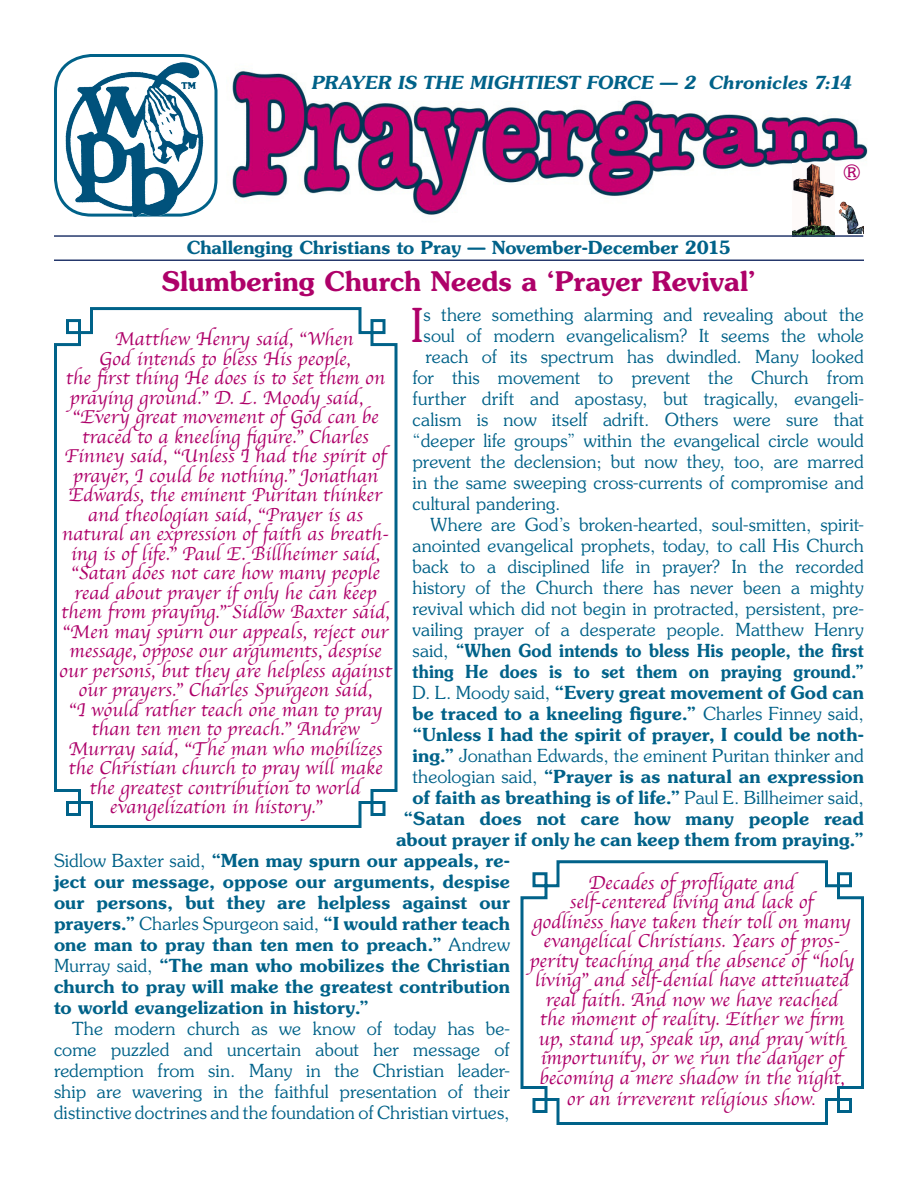
<style>
.page{position:relative;width:918px;height:1188px;background:#fff}
.page>*{position:absolute;margin:0;border:0;box-sizing:border-box;transform-origin:0 0}
.t1{font:300 46.65px "Souvenir";color:#ae0169}
.t2{font:600 27px "Souvenir";color:#ae0169}
.t3{font:600 21px "Souvenir";color:#ae0169}
.t4{font:19.5px/19.6px "Apple Chancery";letter-spacing:.005em;color:#ae0169;text-align:center}
.t5{font:300 18px/21px "Souvenir";letter-spacing:.005em;color:#006289;text-align:justify}
.t6{font:600 18px "Souvenir";letter-spacing:.005em;color:#006289}
.t7{font:600 18px "Souvenir";letter-spacing:.005em;color:#006289;scale:.9 1}
.t8{font:italic 600 18px "Souvenir";letter-spacing:-.01em;color:#006289}
.s1{font-weight:300}
.s2{font-weight:600}
.s3{font-family:"Souvenir";font-weight:300;font-size:18px}
</style>
<div class="page">
<div style="left:54px;top:54px;width:164px;height:163px;border:3px solid #006289;border-radius:36px"></div>
<img style="left:64px;top:61px;width:142px;height:157px">
<img style="left:232px;top:71px;width:636px;height:163px">
<img style="left:792px;top:164px;width:42px;height:71px">
<img style="left:838px;top:202px;width:26px;height:32px">
<hr style="left:54px;top:235px;width:809px;height:2px;background:#25386c">
<hr style="left:54px;top:260px;width:810px;height:1px;background:#25386c">
<svg style="left:54px;top:307px;width:344px;height:521px"></svg>
<svg style="left:520px;top:860px;width:344px;height:265px"></svg>
<p class="t8" style="left:311px;top:71px;width:542px">PRAYER IS THE MIGHTIEST FORCE — 2 Chronicles 7:14</p>
<p class="t6" style="left:187px;top:236px;width:546px">Challenging Christians to Pray — November-December 2015</p>
<p class="t2" style="left:162px;top:264px;width:596px">Slumbering Church Needs a ‘Prayer Revival’</p>
<p class="t3" style="left:843px;top:159px;width:19px">®</p>
<p class="t1" style="left:411px;top:297px;width:14px">I</p>
<p class="t5" style="left:424px;top:304px;width:442px">s there something alarming and revealing about the</p>
<p class="t4" style="left:115px;top:329px;width:240px">Matthew Henry said, “When</p>
<p class="t5" style="left:424px;top:325px;width:442px">soul of modern evangelicalism? It seems the whole</p>
<p class="t5" style="left:426px;top:346px;width:440px">reach of its spectrum has dwindled. Many looked</p>
<p class="t5" style="left:412px;top:367px;width:453px">for this movement to prevent the Church from</p>
<p class="t5" style="left:412px;top:388px;width:453px">further drift and apostasy, but tragically, evangeli-</p>
<p class="t5" style="left:412px;top:409px;width:453px">calism is now itself adrift. Others were sure that</p>
<p class="t5" style="left:412px;top:430px;width:453px">“deeper life groups” within the evangelical circle would</p>
<p class="t5" style="left:412px;top:451px;width:453px">prevent the declension; but now they, too, are marred</p>
<p class="t5" style="left:412px;top:472px;width:453px">in the same sweeping cross-currents of compromise and</p>
<p class="t5" style="left:412px;top:493px;width:150px">cultural pandering.</p>
<p class="t5" style="left:430px;top:514px;width:435px">Where are God’s broken-hearted, soul-smitten, spirit-</p>
<p class="t5" style="left:412px;top:535px;width:453px">anointed evangelical prophets, today, to call His Church</p>
<p class="t5" style="left:412px;top:556px;width:453px">back to a disciplined life in prayer? In the recorded</p>
<p class="t5" style="left:412px;top:577px;width:453px">history of the Church there has never been a mighty</p>
<p class="t5" style="left:412px;top:598px;width:453px">revival which did not begin in protracted, persistent, pre-</p>
<p class="t5" style="left:412px;top:619px;width:453px">vailing prayer of a desperate people. Matthew Henry</p>
<p class="t7" style="left:412px;top:639px;width:503px"><span class="s1">said,</span> “When God intends to bless His people, the first</p>
<p class="t7" style="left:412px;top:660px;width:503px">thing He does is to set them on praying ground.”</p>
<p class="t6" style="left:412px;top:681px;width:453px"><span class="s1">D. L. Moody said,</span> “Every great movement of God can</p>
<p class="t6" style="left:412px;top:702px;width:453px">be traced to a kneeling figure.” <span class="s1">Charles Finney said,</span></p>
<p class="t6" style="left:412px;top:723px;width:453px">“Unless I had the spirit of prayer, I could be noth-</p>
<p class="t5" style="left:412px;top:745px;width:453px"><span class="s2">ing.”</span> Jonathan Edwards, the eminent Puritan thinker and</p>
<p class="t6" style="left:412px;top:765px;width:453px"><span class="s1">theologian said,</span> “Prayer is as natural an expression</p>
<p class="t6" style="left:412px;top:786px;width:453px">of faith as breathing is of life.” <span class="s1">Paul E. Billheimer said,</span></p>
<p class="t6" style="left:404px;top:807px;width:462px">“Satan does not care how many people read</p>
<p class="t6" style="left:396px;top:828px;width:469px">about prayer if only he can keep them from praying.”</p>
<p class="t6" style="left:54px;top:849px;width:457px"><span class="s1">Sidlow Baxter said,</span> “Men may spurn our appeals, re-</p>
<p class="t6" style="left:54px;top:870px;width:457px">ject our message, oppose our arguments, despise</p>
<p class="t6" style="left:54px;top:891px;width:457px">our persons, but they are helpless against our</p>
<p class="t6" style="left:54px;top:912px;width:457px">prayers.” <span class="s1">Charles Spurgeon said,</span> “I would rather teach</p>
<p class="t6" style="left:54px;top:933px;width:457px">one man to pray than ten men to preach.” <span class="s1">Andrew</span></p>
<p class="t6" style="left:54px;top:954px;width:457px"><span class="s1">Murray said,</span> “The man who mobilizes the Christian</p>
<p class="t6" style="left:54px;top:975px;width:457px">church to pray will make the greatest contribution</p>
<p class="t6" style="left:54px;top:996px;width:317px">to world evangelization in history.”</p>
<p class="t5" style="left:54px;top:1018px;width:458px;text-indent:18px">The modern church as we know of today has be&shy;come puzzled and uncertain about her message of redemption from sin. Many in the Christian leader&shy;ship are wavering in the faithful presentation of their distinctive doctrines and the foundation of Christian virtues,</p>
<p class="t4" style="left:99px;top:348px;width:253px">God intends to bless His people,</p>
<p class="t4" style="left:66px;top:368px;width:320px">the first thing He does is to set them on</p>
<p class="t4" style="left:70px;top:387px;width:295px">praying ground.” D. L. Moody said,</p>
<p class="t4" style="left:72px;top:407px;width:308px">“Every great movement of God can be</p>
<p class="t4" style="left:82px;top:426px;width:288px">traced to a kneeling figure.” Charles</p>
<p class="t4" style="left:64px;top:446px;width:323px">Finney said, “Unless I had the spirit of</p>
<p class="t4" style="left:73px;top:465px;width:306px">prayer, I could be nothing.” Jonathan</p>
<p class="t4" style="left:69px;top:485px;width:315px">Edwards, the eminent Puritan thinker</p>
<p class="t4" style="left:88px;top:504px;width:277px">and theologian said, “Prayer is as</p>
<p class="t4" style="left:62px;top:524px;width:329px">natural an expression of faith as breath-</p>
<p class="t4" style="left:71px;top:543px;width:311px">ing is of life.” Paul E. Billheimer said,</p>
<p class="t4" style="left:71px;top:563px;width:310px">“Satan does not care how many people</p>
<p class="t4" style="left:74px;top:582px;width:304px">read about prayer if only he can keep</p>
<p class="t4" style="left:61px;top:602px;width:330px">them from praying.” Sidlow Baxter said,</p>
<p class="t4" style="left:62px;top:621px;width:328px">“Men may spurn our appeals, reject our</p>
<p class="t4" style="left:69px;top:641px;width:314px">message, oppose our arguments, despise</p>
<p class="t4" style="left:59px;top:660px;width:334px">our persons, but they are helpless against</p>
<p class="t4" style="left:79px;top:680px;width:295px">our prayers.” Charles Spurgeon said,</p>
<p class="t4" style="left:69px;top:699px;width:315px">“I would rather teach one man to pray</p>
<p class="t4" style="left:91px;top:719px;width:269px">than ten men to preach.” Andrew</p>
<p class="t4" style="left:69px;top:738px;width:315px">Murray said, “The man who mobilizes</p>
<p class="t4" style="left:68px;top:758px;width:316px">the Christian church to pray will make</p>
<p class="t4" style="left:90px;top:777px;width:272px">the greatest contribution to world</p>
<p class="t4" style="left:110px;top:797px;width:214px">evangelization in history.”</p>
<p class="t4" style="left:530px;top:873px;width:326px">Decades of profligate and<br>self-centered living and lack of<br>godliness have taken their toll on many evangelical Christians. Years of pros&shy;perity teaching and the absence of “holy living” and self-denial have attenuated real faith. And now we have reached<br>the moment of reality. Either we firm up, stand up, speak up, and pray with importunity, or we run the danger of becoming a mere shadow in the night, or an irreverent religious show<span class="s3">.</span></p>
</div>
